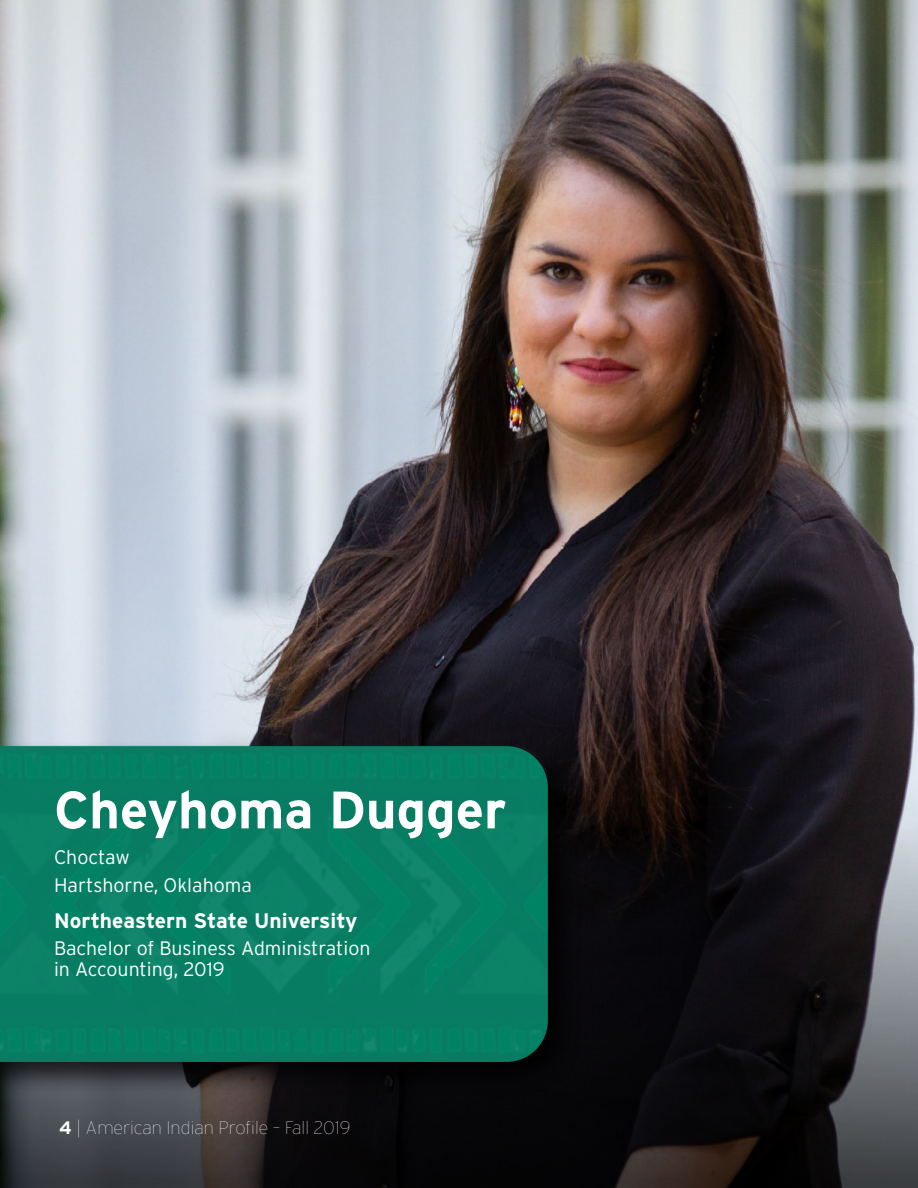
<style>
.page{position:relative;width:918px;height:1188px;background:#fff}
.page>*{position:absolute;margin:0;border:0;box-sizing:border-box;transform-origin:0 0}
.t1{font:700 52.65px "Interstate";color:#fff}
.t2{font:700 21px "Interstate";color:#fff}
.t3{font:300 19.65px "Interstate";color:#fff}
.t4{font:300 19.5px/21px "Interstate";color:#fff}
.t5{font:100 18px "Interstate";color:#fff}
.s1{font-weight:700}
</style>
<div class="page">
<img style="left:0;top:0;width:918px;height:1188px">
<div style="left:0;top:740px;width:582px;height:356px;background:#000;opacity:.75"></div>
<img style="left:0;top:745px;width:548px;height:316px">
<h3 class="t1" style="left:54px;top:778px;width:454px">Cheyhoma Dugger</h3>
<p class="t3" style="left:54px;top:845px;width:77px">Choctaw</p>
<p class="t3" style="left:54px;top:873px;width:200px">Hartshorne, Oklahoma</p>
<p class="t2" style="left:54px;top:907px;width:305px">Northeastern State University</p>
<p class="t4" style="left:54px;top:938px;width:318px">Bachelor of Business Administration in Accounting, 2019</p>
<p class="t5" style="left:59px;top:1116px;width:293px"><span class="s1">4</span> | American Indian Profile – Fall 2019</p>
</div>
